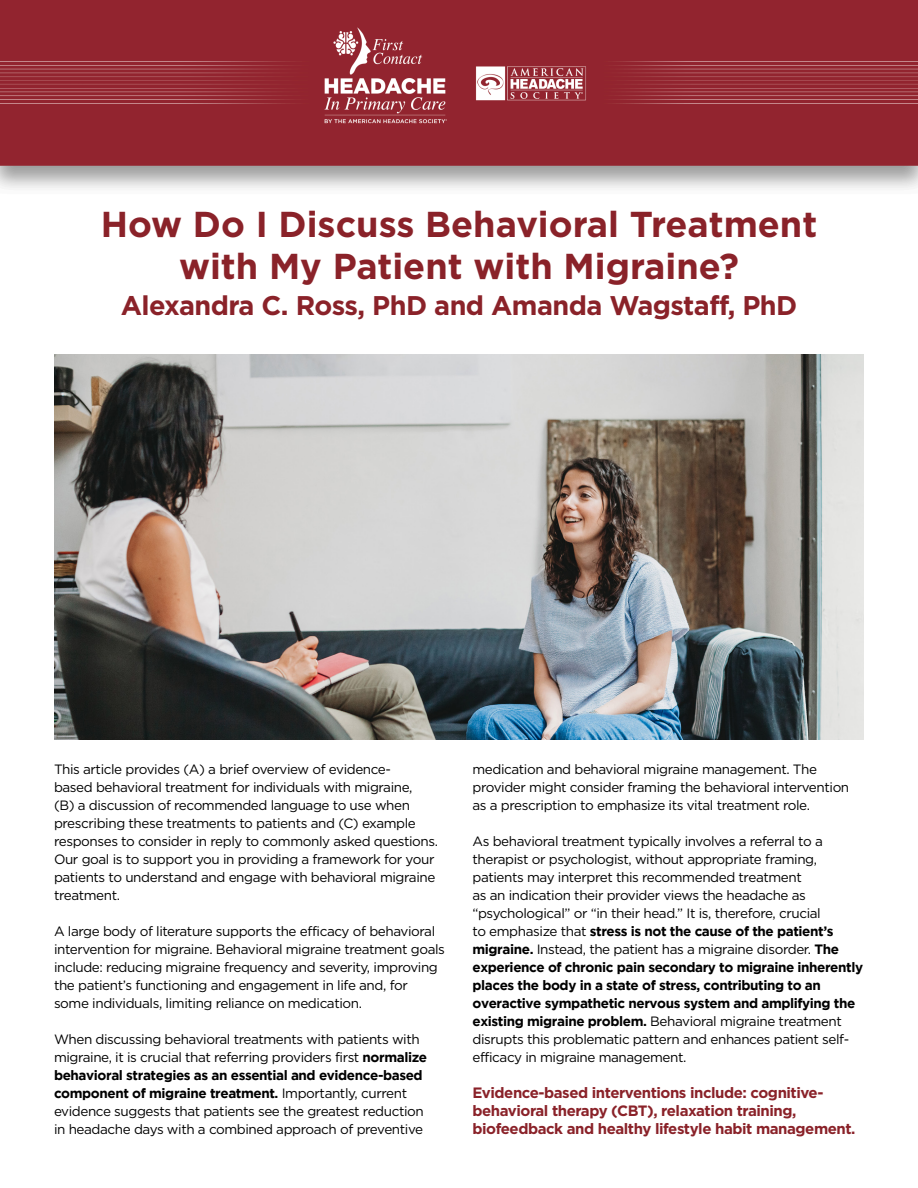
<style>
.page{position:relative;width:918px;height:1188px;background:#fff}
.page>*{position:absolute;margin:0;border:0;box-sizing:border-box;transform-origin:0 0}
.t1{font:700 36px/42px "Gotham";color:#8a2229;text-align:center}
.t2{font:700 27px "Gotham";letter-spacing:-.02em;color:#8a2229}
.t3{font:700 15px/18px "Gotham";letter-spacing:-.03em;color:#8a2229}
.t4{font:13.5px/18px "Gotham";letter-spacing:-.03em;color:#000}
.s1{font-weight:700}
</style>
<div class="page">
<img style="left:0;top:0;width:918px;height:188px">
<img style="left:54px;top:355px;width:810px;height:385px">
<p class="t1" style="left:101px;top:202px;width:718px">How Do I Discuss Behavioral Treatment with My Patient with Migraine?</p>
<p class="t2" style="left:121px;top:290px;width:678px">Alexandra C. Ross, PhD and Amanda Wagstaff, PhD</p>
<p class="t4" style="left:54px;top:760px;width:386px">This article provides (A) a brief overview of evidence-<br>based behavioral treatment for individuals with migraine,<br>(B) a discussion of recommended language to use when prescribing these treatments to patients and (C) example responses to consider in reply to commonly asked questions.<br>Our goal is to support you in providing a framework for your patients to understand and engage with behavioral migraine treatment.</p>
<p class="t4" style="left:54px;top:922px;width:393px">A large body of literature supports the efficacy of behavioral intervention for migraine. Behavioral migraine treatment goals include: reducing migraine frequency and severity, improving the patient’s functioning and engagement in life and, for some individuals, limiting reliance on medication.</p>
<p class="t4" style="left:54px;top:1030px;width:375px">When discussing behavioral treatments with patients with migraine, it is crucial that referring providers first <span class="s1">normalize behavioral strategies as an essential and evidence-based component of migraine treatment.</span> Importantly, current evidence suggests that patients see the greatest reduction in headache days with a combined approach of preventive</p>
<p class="t4" style="left:472px;top:760px;width:378px">medication and behavioral migraine management. The provider might consider framing the behavioral intervention as a prescription to emphasize its vital treatment role.</p>
<p class="t4" style="left:472px;top:832px;width:392px">As behavioral treatment typically involves a referral to a therapist or psychologist, without appropriate framing, patients may interpret this recommended treatment<br>as an indication their provider views the headache as “psychological” or “in their head.” It is, therefore, crucial<br>to emphasize that <span class="s1">stress is not the cause of the patient’s migraine.</span> Instead, the patient has a migraine disorder. <span class="s1">The experience of chronic pain secondary to migraine inherently places the body in a state of stress, contributing to an overactive sympathetic nervous system and amplifying the existing migraine problem.</span> Behavioral migraine treatment disrupts this problematic pattern and enhances patient self&shy;efficacy in migraine management.</p>
<p class="t3" style="left:472px;top:1084px;width:385px">Evidence-based interventions include: cognitive&shy;behavioral therapy (CBT), relaxation training, biofeedback and healthy lifestyle habit management.</p>
</div>
